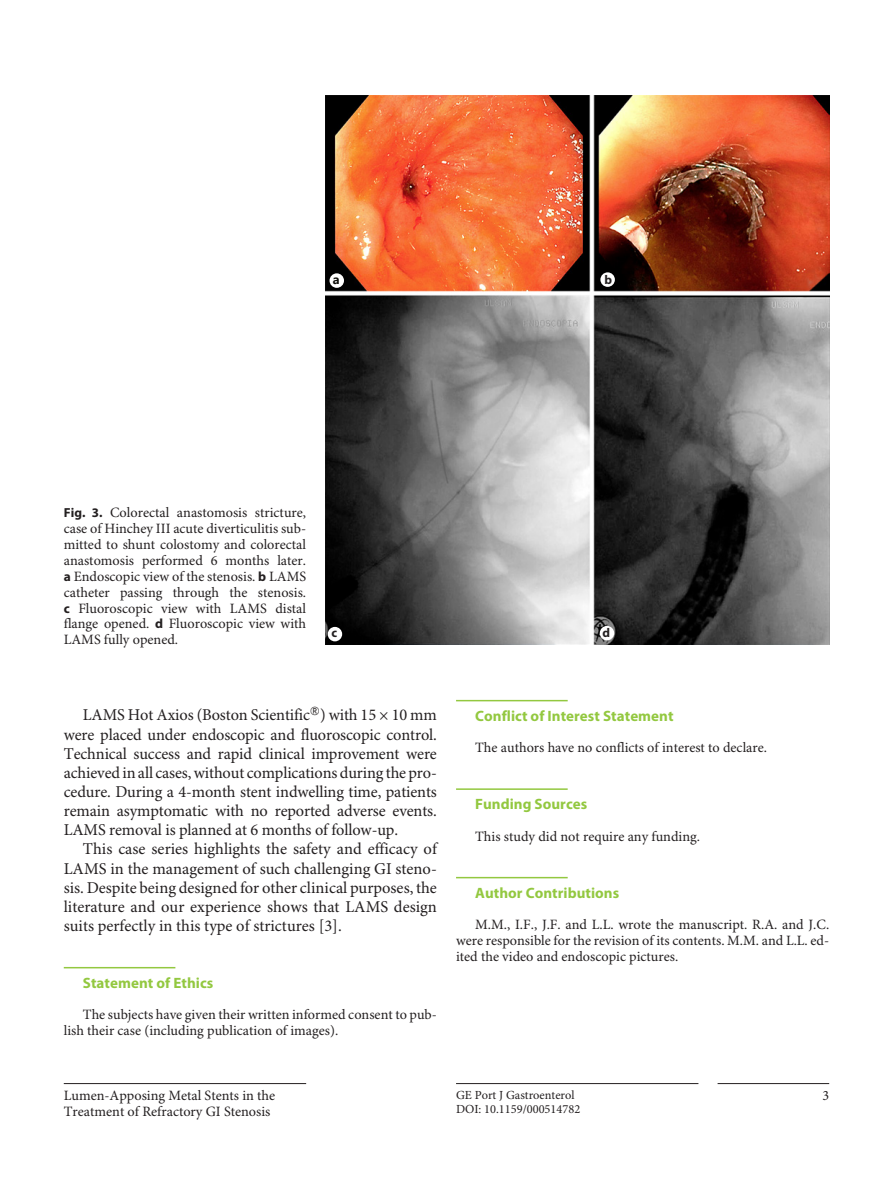
<style>
.page{position:relative;width:893px;height:1191px;background:#fff}
.page>*{position:absolute;margin:0;border:0;box-sizing:border-box;transform-origin:0 0}
.t1{font:16.5px/19px "Minion Pro";letter-spacing:-.005em;color:#231f20;text-align:justify}
.t2{font:700 15px "Myriad Pro";letter-spacing:.005em;color:#93c840}
.t3{font:14.25px/15.9px "Minion Pro";color:#231f20}
.t4{font:700 12.75px "Myriad Pro";color:#231f20}
.t5{font:700 12.75px "Segoe UI";color:#0e0e09}
.t6{font:12.3px "Minion Pro";color:#231f20}
.s1{font-family:"Myriad Pro";font-weight:700;font-size:13.2px}
.s2{font-family:"Myriad Pro";font-weight:700;font-size:13.35px}
</style>
<div class="page">
<hr style="left:718px;top:1083px;width:111px;height:1px;background:#231f20">
<hr style="left:456px;top:1083px;width:242px;height:1px;background:#231f20">
<hr style="left:64px;top:1083px;width:242px;height:1px;background:#231f20">
<hr style="left:64px;top:967px;width:111px;height:1px;background:#93c840">
<hr style="left:456px;top:700px;width:112px;height:1px;background:#93c840">
<hr style="left:456px;top:788px;width:112px;height:2px;background:#93c840">
<hr style="left:456px;top:877px;width:112px;height:1px;background:#93c840">
<img style="left:325px;top:96px;width:504px;height:548px">
<div style="left:330px;top:273px;width:14px;height:15px;background:#fff;border-radius:50%"></div>
<div style="left:600px;top:272px;width:15px;height:15px;background:#fff;border-radius:50%"></div>
<div style="left:328px;top:627px;width:14px;height:14px;background:#fff;border-radius:50%"></div>
<div style="left:600px;top:626px;width:14px;height:14px;background:#fff;border-radius:50%"></div>
<p class="t5" style="left:333px;top:267px;width:8px">a</p>
<p class="t4" style="left:604px;top:271px;width:9px">b</p>
<p class="t3" style="left:64px;top:505px;width:244px;text-align:justify"><span class="s1">Fig. 3.</span> Colorectal anastomosis stricture, case of Hinchey III acute diverticulitis sub&shy;mitted to shunt colostomy and colorectal anastomosis performed 6 months later. <span class="s2">a</span> Endoscopic view of the stenosis. <span class="s2">b</span> LAMS catheter passing through the stenosis. <span class="s2">c</span> Fluoroscopic view with LAMS distal flange opened. <span class="s2">d</span> Fluoroscopic view with LAMS fully opened.</p>
<p class="t4" style="left:332px;top:625px;width:7px">c</p>
<p class="t4" style="left:603px;top:625px;width:9px">d</p>
<p class="t1" style="left:64px;top:706px;width:375px;text-indent:19px">LAMS Hot Axios (Boston Scientific ) with 15 × 10 mm were placed under endoscopic and fluoroscopic control.<br>Technical success and rapid clinical improvement were achieved in all cases, without complications during the pro&shy;cedure. During a 4-month stent indwelling time, patients remain asymptomatic with no reported adverse events.<br>LAMS removal is planned at 6 months of follow-up.</p>
<p class="t1" style="left:64px;top:840px;width:375px;text-indent:19px">This case series highlights the safety and efficacy of LAMS in the management of such challenging GI steno&shy;sis. Despite being designed for other clinical purposes, the literature and our experience shows that LAMS design suits perfectly in this type of strictures [3].</p>
<p class="t2" style="left:83px;top:974px;width:132px">Statement of Ethics</p>
<p class="t3" style="left:64px;top:1007px;width:375px;text-indent:19px">The subjects have given their written informed consent to pub&shy;lish their case (including publication of images).</p>
<p class="t2" style="left:475px;top:707px;width:200px">Conflict of Interest Statement</p>
<p class="t3" style="left:475px;top:740px;width:293px">The authors have no conflicts of interest to declare.</p>
<p class="t2" style="left:475px;top:795px;width:114px">Funding Sources</p>
<p class="t3" style="left:475px;top:829px;width:226px">This study did not require any funding.</p>
<p class="t2" style="left:475px;top:884px;width:146px">Author Contributions</p>
<p class="t3" style="left:456px;top:917px;width:375px;text-align:justify;text-indent:19px">M.M., I.F., J.F. and L.L. wrote the manuscript. R.A. and J.C. were responsible for the revision of its contents. M.M. and L.L. ed&shy;ited the video and endoscopic pictures.</p>
<p class="t3" style="left:64px;top:1088px;width:213px">Lumen-Apposing Metal Stents in the<br>Treatment of Refractory GI Stenosis</p>
<p class="t6" style="left:456px;top:1087px;width:120px">GE Port J Gastroenterol</p>
<p class="t3" style="left:822px;top:1088px;width:8px">3</p>
<p class="t6" style="left:456px;top:1101px;width:126px">DOI: 10.1159/000514782</p>
</div>
